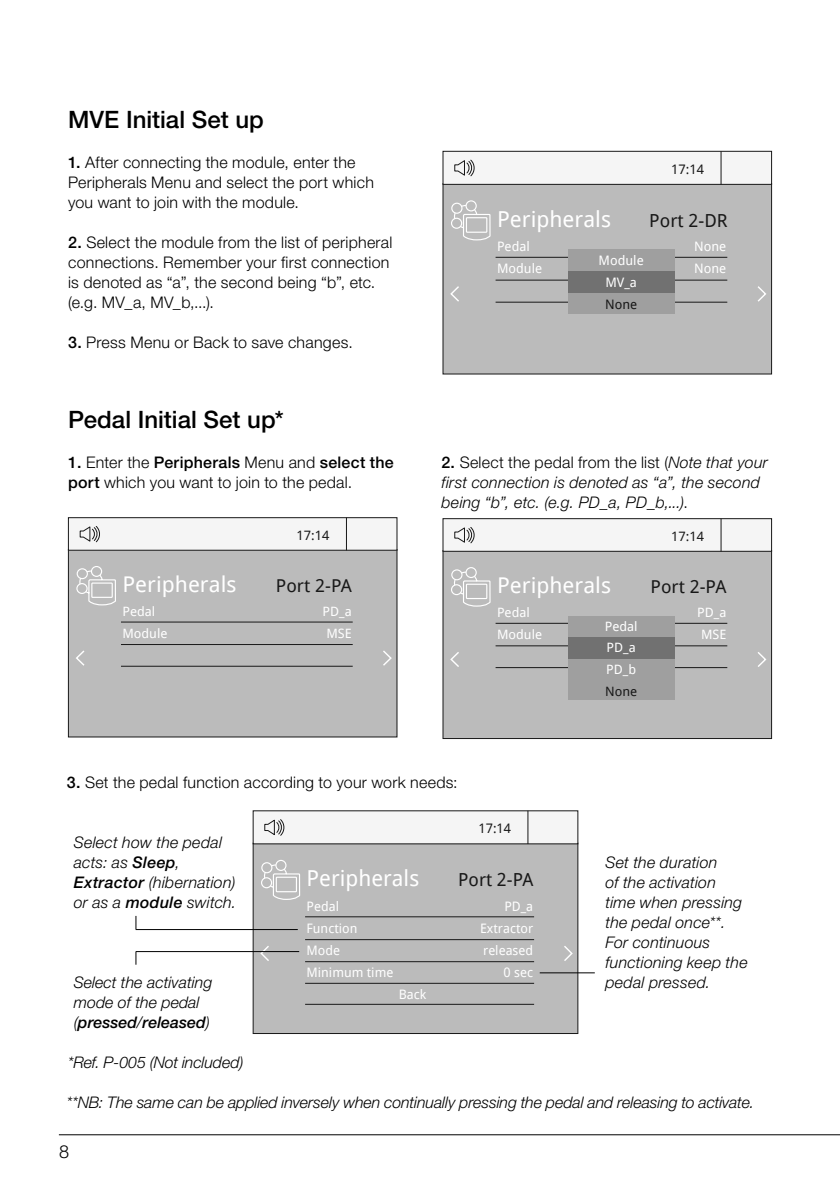
<style>
.page{position:relative;width:840px;height:1191px;background:#fff}
.page>*{position:absolute;margin:0;border:0;box-sizing:border-box;transform-origin:0 0}
.t1{font:500 24px "Helvetica Neue LT Std";color:#000}
.t2{font:22px "Droid Sans";color:#fff}
.t3{font:21.8px "Droid Sans";color:#fff}
.t4{font:21.6px "Droid Sans";color:#fff}
.t5{font:18px "Droid Sans";color:#181818}
.t6{font:300 18px "Helvetica Neue LT Std";color:#000}
.t7{font:17.8px "Droid Sans";color:#181818}
.t8{font:italic 300 16px/20px "Helvetica Neue LT Std";letter-spacing:.005em;color:#000}
.t9{font:300 16px/20px "Helvetica Neue LT Std";letter-spacing:.015em;color:#000}
.t10{font:italic 500 16px "Helvetica Neue LT Std";color:#000}
.t11{font:13.2px "Droid Sans";color:#181818}
.t12{font:13px/22px "Droid Sans";color:#fff;text-align:center}
.t13{font:13px "Droid Sans";color:#181818}
.t14{font:12.8px/21.8px "Droid Sans";color:#fff}
.t15{font:12.8px "Droid Sans";color:#181818}
.s1{font-weight:500}
.s2{font-weight:500;font-style:normal}
.s3{font-style:normal}
.s4{font-weight:300}
</style>
<div class="page">
<div style="left:442px;top:183px;width:329px;height:191px;background:#bbb"></div>
<div style="left:442px;top:151px;width:329px;height:34px;background:#f5f5f5;border:1px solid #181818"></div>
<svg style="left:453px;top:204px;width:38px;height:37px"></svg>
<svg style="left:451px;top:218px;width:10px;height:10px"></svg>
<div style="left:450px;top:218px;width:12px;height:11px;border:1px solid #fff;border-radius:50%"></div>
<div style="left:466px;top:201px;width:10px;height:10px;background:#bbb;border-radius:50%"></div>
<div style="left:465px;top:200px;width:11px;height:11px;border:1px solid #fff;border-radius:50%"></div>
<div style="left:451px;top:203px;width:10px;height:10px;background:#bbb;border-radius:50%"></div>
<div style="left:451px;top:203px;width:11px;height:11px;border:1px solid #fff;border-radius:50%"></div>
<hr style="left:495px;top:280px;width:231px;height:1px;background:#181818">
<hr style="left:495px;top:257px;width:231px;height:1px;background:#181818">
<hr style="left:720px;top:151px;width:1px;height:33px;background:#181818">
<svg style="left:454px;top:159px;width:21px;height:18px"></svg>
<div style="left:567px;top:250px;width:107px;height:64px;background:#9f9f9f"></div>
<div style="left:567px;top:271px;width:107px;height:22px;background:#717171"></div>
<svg style="left:450px;top:285px;width:316px;height:18px"></svg>
<div style="left:442px;top:550px;width:329px;height:189px;background:#bbb;border:1px solid #181818"></div>
<div style="left:442px;top:518px;width:329px;height:33px;background:#f5f5f5;border:1px solid #181818"></div>
<svg style="left:453px;top:571px;width:38px;height:36px"></svg>
<svg style="left:451px;top:585px;width:10px;height:9px"></svg>
<div style="left:450px;top:584px;width:12px;height:11px;border:1px solid #fff;border-radius:50%"></div>
<div style="left:466px;top:567px;width:10px;height:10px;background:#bbb;border-radius:50%"></div>
<div style="left:465px;top:567px;width:11px;height:11px;border:1px solid #fff;border-radius:50%"></div>
<div style="left:451px;top:570px;width:10px;height:10px;background:#bbb;border-radius:50%"></div>
<div style="left:451px;top:569px;width:11px;height:11px;border:1px solid #fff;border-radius:50%"></div>
<hr style="left:495px;top:645px;width:231px;height:1px;background:#181818">
<hr style="left:495px;top:623px;width:231px;height:1px;background:#181818">
<hr style="left:720px;top:518px;width:1px;height:33px;background:#181818">
<svg style="left:454px;top:527px;width:21px;height:17px"></svg>
<div style="left:567px;top:616px;width:107px;height:83px;background:#9f9f9f"></div>
<div style="left:567px;top:637px;width:107px;height:21px;background:#717171"></div>
<svg style="left:450px;top:650px;width:317px;height:18px"></svg>
<div style="left:68px;top:549px;width:329px;height:188px;background:#bbb;border:1px solid #181818"></div>
<div style="left:68px;top:517px;width:329px;height:33px;background:#f5f5f5;border:1px solid #181818"></div>
<svg style="left:79px;top:570px;width:37px;height:36px"></svg>
<div style="left:77px;top:583px;width:10px;height:10px;background:#bbb;border-radius:50%"></div>
<div style="left:76px;top:583px;width:12px;height:11px;border:1px solid #fff;border-radius:50%"></div>
<div style="left:91px;top:566px;width:10px;height:10px;background:#bbb;border-radius:50%"></div>
<div style="left:91px;top:566px;width:11px;height:11px;border:1px solid #fff;border-radius:50%"></div>
<div style="left:77px;top:569px;width:10px;height:9px;background:#bbb;border-radius:50%"></div>
<div style="left:77px;top:568px;width:11px;height:11px;border:1px solid #fff;border-radius:50%"></div>
<hr style="left:121px;top:644px;width:231px;height:1px;background:#181818">
<hr style="left:121px;top:621px;width:231px;height:1px;background:#181818">
<hr style="left:346px;top:517px;width:1px;height:33px;background:#181818">
<svg style="left:79px;top:526px;width:21px;height:17px"></svg>
<svg style="left:76px;top:650px;width:316px;height:17px"></svg>
<div style="left:253px;top:843px;width:325px;height:190px;background:#bbb"></div>
<div style="left:253px;top:810px;width:325px;height:34px;background:#f5f5f5"></div>
<svg style="left:263px;top:864px;width:37px;height:36px"></svg>
<div style="left:261px;top:877px;width:10px;height:10px;background:#bbb;border-radius:50%"></div>
<div style="left:261px;top:877px;width:11px;height:11px;border:1px solid #fff;border-radius:50%"></div>
<div style="left:276px;top:860px;width:10px;height:10px;background:#bbb;border-radius:50%"></div>
<div style="left:275px;top:860px;width:11px;height:11px;border:1px solid #fff;border-radius:50%"></div>
<div style="left:262px;top:862px;width:10px;height:10px;background:#bbb;border-radius:50%"></div>
<div style="left:261px;top:862px;width:11px;height:11px;border:1px solid #fff;border-radius:50%"></div>
<hr style="left:305px;top:939px;width:229px;height:1px;background:#181818">
<hr style="left:305px;top:916px;width:229px;height:1px;background:#181818">
<hr style="left:305px;top:983px;width:229px;height:1px;background:#181818">
<hr style="left:305px;top:1004px;width:229px;height:1px;background:#181818">
<hr style="left:527px;top:810px;width:1px;height:34px;background:#181818">
<svg style="left:264px;top:819px;width:21px;height:17px"></svg>
<svg style="left:259px;top:946px;width:314px;height:16px"></svg>
<hr style="left:59px;top:1134px;width:780px;height:1px;background:#000">
<hr style="left:135px;top:929px;width:162px;height:1px;background:#000">
<hr style="left:136px;top:951px;width:163px;height:1px;background:#000">
<hr style="left:539px;top:972px;width:55px;height:1px;background:#000">
<svg style="left:135px;top:916px;width:1px;height:13px"></svg>
<svg style="left:135px;top:951px;width:1px;height:13px"></svg>
<p class="t1" style="left:68px;top:105px;width:197px">MVE Initial Set up</p>
<p class="t9" style="left:68px;top:152px;width:307px"><span class="s1">1.</span> After connecting the module, enter the<br>Peripherals Menu and select the port which you want to join with the module.</p>
<p class="t9" style="left:68px;top:232px;width:325px"><span class="s1">2.</span> Select the module from the list of peripheral connections. Remember your first connection is denoted as “a”, the second being “b”, etc. (e.g. MV_a, MV_b,...).</p>
<p class="t9" style="left:68px;top:332px;width:286px"><span class="s1">3.</span> Press Menu or Back to save changes.</p>
<p class="t11" style="left:670px;top:160px;width:34px">17:14</p>
<h2 class="t2" style="left:496px;top:204px;width:115px">Peripherals</h2>
<p class="t5" style="left:649px;top:208px;width:80px">Port 2-DR</p>
<p class="t12" style="left:496px;top:235px;width:34px">Pedal</p>
<p class="t12" style="left:693px;top:235px;width:34px">None</p>
<p class="t12" style="left:496px;top:257px;width:47px">Module</p>
<p class="t12" style="left:693px;top:257px;width:34px">None</p>
<p class="t12" style="left:598px;top:248px;width:47px">Module<br>MV_a</p>
<p class="t13" style="left:604px;top:295px;width:34px">None</p>
<p class="t1" style="left:68px;top:405px;width:217px">Pedal Initial Set up*</p>
<p class="t9" style="left:68px;top:452px;width:327px"><span class="s1">1.</span> Enter the <span class="s1">Peripherals</span> Menu and <span class="s1">select the port</span> which you want to join to the pedal.</p>
<p class="t8" style="left:441px;top:452px;width:328px"><span class="s2">2.</span> <span class="s3">Select the pedal from the list (</span>Note that your first connection is denoted as “a”, the second being “b”, etc. (e.g. PD_a, PD_b,...)<span class="s3">.</span></p>
<p class="t13" style="left:296px;top:526px;width:34px">17:14</p>
<p class="t13" style="left:670px;top:527px;width:34px">17:14</p>
<h3 class="t4" style="left:122px;top:569px;width:115px">Peripherals</h3>
<p class="t7" style="left:276px;top:573px;width:77px">Port 2-PA</p>
<h3 class="t3" style="left:496px;top:570px;width:115px">Peripherals</h3>
<p class="t7" style="left:650px;top:574px;width:77px">Port 2-PA</p>
<p class="t14" style="left:122px;top:600px;width:34px">Pedal</p>
<p class="t14" style="left:322px;top:600px;width:31px">PD_a</p>
<p class="t14" style="left:122px;top:621px;width:47px">Module</p>
<p class="t14" style="left:326px;top:621px;width:27px">MSE</p>
<p class="t14" style="left:496px;top:601px;width:34px">Pedal</p>
<p class="t14" style="left:696px;top:601px;width:31px">PD_a</p>
<p class="t14" style="left:496px;top:623px;width:47px">Module</p>
<p class="t14" style="left:700px;top:623px;width:27px">MSE</p>
<p class="t14" style="left:604px;top:614px;width:34px">Pedal<br>PD_a<br>PD_b</p>
<p class="t15" style="left:604px;top:682px;width:34px">None</p>
<p class="t9" style="left:67px;top:772px;width:392px"><span class="s1">3.</span> Set the pedal function according to your work needs:</p>
<p class="t11" style="left:478px;top:819px;width:34px">17:14</p>
<p class="t8" style="left:74px;top:832px;width:164px">Select how the pedal acts: as <span class="s1">Sleep</span>,<br><span class="s1">Extractor</span> (hibernation) or as a <span class="s1">module</span> switch.</p>
<p class="t8" style="left:74px;top:972px;width:140px">Select the activating mode of the pedal</p>
<p class="t10" style="left:74px;top:1013px;width:138px"><span class="s4">(</span>pressed<span class="s4">/</span>released<span class="s4">)</span></p>
<p class="t8" style="left:68px;top:1052px;width:177px">*Ref. P-005 (Not included)</p>
<h2 class="t2" style="left:306px;top:863px;width:114px">Peripherals</h2>
<p class="t5" style="left:458px;top:867px;width:77px">Port 2-PA</p>
<p class="t12" style="left:306px;top:894px;width:34px">Pedal</p>
<p class="t12" style="left:504px;top:894px;width:30px">PD_a</p>
<p class="t12" style="left:306px;top:916px;width:52px">Function</p>
<p class="t12" style="left:480px;top:916px;width:55px">Extractor</p>
<p class="t12" style="left:306px;top:938px;width:35px">Mode</p>
<p class="t12" style="left:483px;top:938px;width:52px">released</p>
<p class="t12" style="left:306px;top:960px;width:88px">Minimum time</p>
<p class="t12" style="left:503px;top:960px;width:31px">0 sec</p>
<p class="t12" style="left:398px;top:982px;width:29px">Back</p>
<p class="t8" style="left:605px;top:852px;width:113px">Set the duration</p>
<p class="t8" style="left:605px;top:872px;width:144px">of the activation time when pressing the pedal once**.<br>For continuous functioning keep the pedal pressed.</p>
<p class="t8" style="left:67px;top:1092px;width:688px">**NB: The same can be applied inversely when continually pressing the pedal and releasing to activate.</p>
<p class="t6" style="left:59px;top:1140px;width:12px">8</p>
</div>
